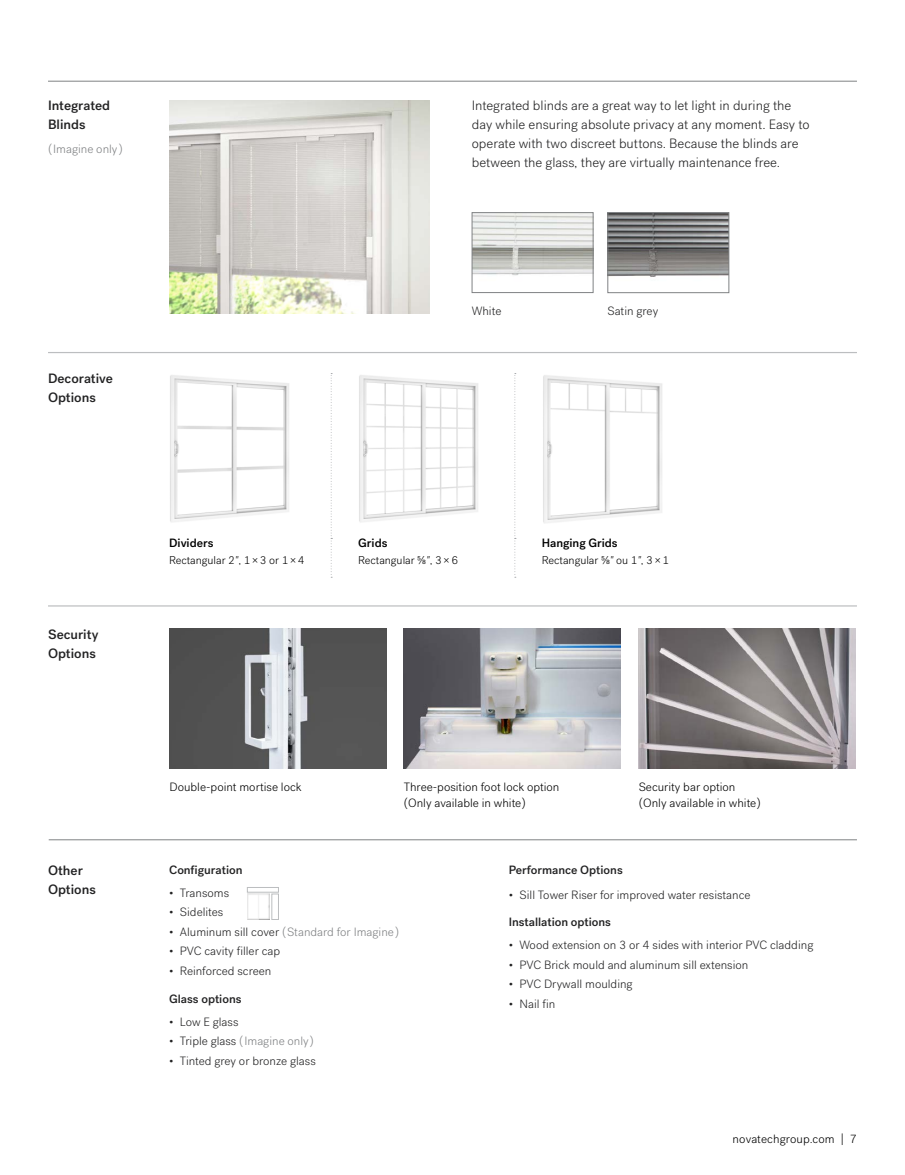
<style>
.page{position:relative;width:905px;height:1175px;background:#fff}
.page>*{position:absolute;margin:0;border:0;box-sizing:border-box;transform-origin:0 0}
.t1{font:300 13.5px/18.8px "Post Grotesk";color:#222223}
.t2{font:500 13.5px/18.8px "Post Grotesk";color:#222223}
.t3{font:300 12px "Post Grotesk";color:#222223}
.t4{font:300 12px/16.5px "Post Grotesk";color:#000}
.t5{font:300 12px "Post Grotesk";color:#808284}
.t6{font:500 12px "Post Grotesk";color:#222223}
.t7{font:500 12px "Post Grotesk";color:#000}
.t8{font:300 11.25px "Post Grotesk";letter-spacing:-.005em;color:#000}
.s1{font-style:italic}
.s2{color:#222223}
</style>
<div class="page">
<hr style="left:48px;top:352px;width:809px;height:1px;background:#bcbec0">
<img style="left:169px;top:101px;width:260px;height:212px">
<hr style="left:48px;top:81px;width:809px;height:1px;background:#808284">
<img style="left:473px;top:214px;width:118px;height:62px">
<div style="left:471px;top:212px;width:122px;height:81px;border:1px solid #808284"></div>
<img style="left:609px;top:214px;width:118px;height:63px">
<div style="left:607px;top:212px;width:122px;height:81px;border:1px solid #808284"></div>
<svg style="left:331px;top:373px;width:1px;height:205px"></svg>
<svg style="left:514px;top:373px;width:2px;height:205px"></svg>
<img style="left:170px;top:375px;width:119px;height:147px">
<img style="left:359px;top:375px;width:119px;height:147px">
<img style="left:543px;top:375px;width:119px;height:148px">
<hr style="left:48px;top:605px;width:809px;height:1px;background:#bcbec0">
<hr style="left:49px;top:839px;width:808px;height:1px;background:#808284">
<img style="left:169px;top:628px;width:217px;height:140px">
<img style="left:403px;top:628px;width:217px;height:140px">
<img style="left:638px;top:628px;width:217px;height:140px">
<img style="left:247px;top:894px;width:23px;height:25px">
<div style="left:271px;top:893px;width:8px;height:26px;border:1px solid #bcbec0"></div>
<div style="left:247px;top:887px;width:32px;height:5px;border:1px solid #bcbec0"></div>
<p class="t2" style="left:48px;top:98px;width:64px">Integrated<br>Blinds</p>
<p class="t5" style="left:48px;top:143px;width:76px">( Imagine only )</p>
<p class="t1" style="left:471px;top:97px;width:339px">Integrated blinds are a great way to let light in during the day while ensuring absolute privacy at any moment. Easy to operate with two discreet buttons. Because the blinds are between the glass, they are virtually maintenance free.</p>
<p class="t2" style="left:48px;top:370px;width:66px">Decorative<br>Options</p>
<p class="t2" style="left:48px;top:626px;width:52px">Security<br>Options</p>
<p class="t2" style="left:48px;top:862px;width:49px">Other<br>Options</p>
<p class="t3" style="left:471px;top:306px;width:31px">White</p>
<p class="t3" style="left:607px;top:306px;width:52px">Satin grey</p>
<p class="t7" style="left:169px;top:539px;width:46px">Dividers</p>
<p class="t8" style="left:169px;top:555px;width:137px">Rectangular 2<span class="s1">"</span>, 1 × 3 or 1 × 4</p>
<p class="t7" style="left:358px;top:539px;width:31px">Grids</p>
<p class="t8" style="left:358px;top:555px;width:101px">Rectangular ⅝<span class="s1">"</span>, 3 × 6</p>
<p class="t7" style="left:542px;top:539px;width:77px">Hanging Grids</p>
<p class="t8" style="left:542px;top:555px;width:129px">Rectangular ⅝<span class="s1">"</span> ou 1<span class="s1">"</span>, 3 × 1</p>
<p class="t4" style="left:169px;top:779px;width:134px">Double-point mortise lock</p>
<p class="t4" style="left:403px;top:779px;width:157px">Three-position foot lock option ( Only available in white )</p>
<p class="t4" style="left:638px;top:779px;width:124px">Security bar option<br>( Only available in white )</p>
<p class="t6" style="left:169px;top:865px;width:75px">Configuration</p>
<p class="t3" style="left:169px;top:887px;width:62px">• Transoms</p>
<p class="t3" style="left:169px;top:906px;width:56px">• Sidelites</p>
<p class="t5" style="left:169px;top:926px;width:231px"><span class="s2">• Aluminum sill cover</span> ( Standard for Imagine )</p>
<p class="t3" style="left:169px;top:945px;width:112px">• PVC cavity filler cap</p>
<p class="t3" style="left:169px;top:965px;width:104px">• Reinforced screen</p>
<p class="t6" style="left:169px;top:994px;width:74px">Glass options</p>
<p class="t3" style="left:169px;top:1016px;width:71px">• Low E glass</p>
<p class="t5" style="left:169px;top:1035px;width:146px"><span class="s2">• Triple glass</span> ( Imagine only )</p>
<p class="t3" style="left:169px;top:1055px;width:148px">• Tinted grey or bronze glass</p>
<p class="t6" style="left:508px;top:865px;width:116px">Performance Options</p>
<p class="t3" style="left:508px;top:889px;width:243px">• Sill Tower Riser for improved water resistance</p>
<p class="t6" style="left:508px;top:917px;width:104px">Installation options</p>
<p class="t3" style="left:508px;top:940px;width:306px">• Wood extension on 3 or 4 sides with interior PVC cladding</p>
<p class="t3" style="left:508px;top:959px;width:241px">• PVC Brick mould and aluminum sill extension</p>
<p class="t3" style="left:508px;top:978px;width:125px">• PVC Drywall moulding</p>
<p class="t3" style="left:508px;top:998px;width:48px">• Nail fin</p>
<p class="t4" style="left:732px;top:1130px;width:126px">novatechgroup.com | 7</p>
</div>
